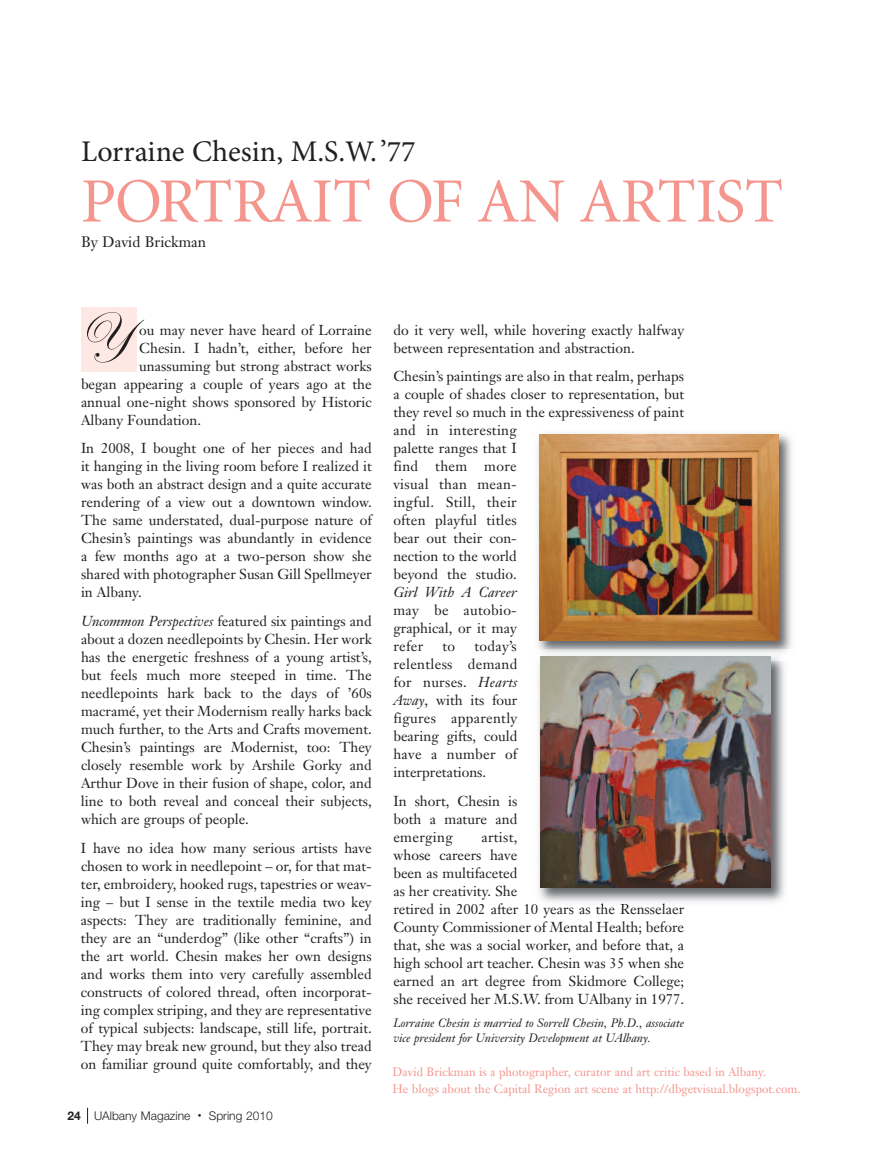
<style>
.page{position:relative;width:891px;height:1161px;background:#fff}
.page>*{position:absolute;margin:0;border:0;box-sizing:border-box;transform-origin:0 0}
.t1{font:63px "Minion";letter-spacing:-.005em;color:#f5968e}
.t2{font:54px "Edwardian Script ITC";color:#231f20}
.t3{font:30px "Minion Pro";color:#231f20}
.t4{font:15px "Janson Text LT";color:#231f20}
.t5{font:14.25px/18px "Janson Text LT";color:#231f20;text-align:justify}
.t6{font:italic 14.25px "Janson Text LT";color:#231f20}
.t7{font:12px/16.5px "Janson Text LT";color:#f5968e}
.t8{font:italic 12px/15px "Janson Text LT";color:#231f20}
.t9{font:300 12px "Helvetica Neue";color:#231f20}
.s1{font-style:italic}
.s2{font-weight:700}
.s3{font-size:7.5px}
</style>
<div class="page">
<svg style="left:87px;top:1108px;width:1px;height:16px"></svg>
<img style="left:537px;top:433px;width:255px;height:217px">
<img style="left:539px;top:435px;width:239px;height:205px">
<img style="left:534px;top:650px;width:252px;height:256px">
<img style="left:540px;top:656px;width:231px;height:231px">
<div style="left:81px;top:307px;width:55px;height:65px;background:#fde8e3"></div>
<h3 class="t3" style="left:81px;top:140px;width:336px">Lorraine Chesin, M.S.W.’77</h3>
<h1 class="t1" style="left:81px;top:177px;width:704px">PORTRAIT OF AN ARTIST</h1>
<p class="t4" style="left:81px;top:237px;width:127px">By David Brickman</p>
<h2 class="t2" style="left:79px;top:303px;width:67px">Y</h2>
<p class="t5" style="left:139px;top:322px;width:234px">ou may never have heard of Lorraine</p>
<p class="t5" style="left:139px;top:340px;width:234px">Chesin. I hadn’t, either, before her</p>
<p class="t5" style="left:139px;top:358px;width:234px">unassuming but strong abstract works</p>
<p class="t5" style="left:81px;top:376px;width:292px">began appearing a couple of years ago at the</p>
<p class="t5" style="left:81px;top:394px;width:292px">annual one-night shows sponsored by Historic</p>
<p class="t5" style="left:81px;top:412px;width:122px">Albany Foundation.</p>
<p class="t5" style="left:81px;top:441px;width:292px">In 2008, I bought one of her pieces and had it hanging in the living room before I realized it was both an abstract design and a quite accurate rendering of a view out a downtown window.<br>The same understated, dual-purpose nature of Chesin’s paintings was abundantly in evidence a few months ago at a two-person show she shared with photographer Susan Gill Spellmeyer in Albany.</p>
<p class="t5" style="left:81px;top:614px;width:292px"><span class="s1">Uncommon Perspectives</span> featured six paintings and about a dozen needlepoints by Chesin. Her work has the energetic freshness of a young artist’s, but feels much more steeped in time. The needlepoints hark back to the days of ’60s macramé, yet their Modernism really harks back much further, to the Arts and Crafts movement.<br>Chesin’s paintings are Modernist, too: They closely resemble work by Arshile Gorky and Arthur Dove in their fusion of shape, color, and line to both reveal and conceal their subjects, which are groups of people.</p>
<p class="t5" style="left:81px;top:841px;width:292px">I have no idea how many serious artists have chosen to work in needlepoint – or, for that mat&shy;ter, embroidery, hooked rugs, tapestries or weav&shy;ing – but I sense in the textile media two key aspects: They are traditionally feminine, and they are an “underdog” (like other “crafts”) in the art world. Chesin makes her own designs and works them into very carefully assembled constructs of colored thread, often incorporat&shy;ing complex striping, and they are representative of typical subjects: landscape, still life, portrait.<br>They may break new ground, but they also tread on familiar ground quite comfortably, and they</p>
<p class="t9" style="left:68px;top:1111px;width:207px"><span class="s2">24</span> UAlbany Magazine <span class="s3">•</span> Spring 2010</p>
<p class="t5" style="left:393px;top:322px;width:292px">do it very well, while hovering exactly halfway between representation and abstraction.</p>
<p class="t5" style="left:393px;top:369px;width:292px;text-align:left">Chesin’s paintings are also in that realm, perhaps a couple of shades closer to representation, but they revel so much in the expressiveness of paint and in interesting<br>palette ranges that I<br>find them more<br>visual than mean-<br>ingful. Still, their<br>often playful titles<br>bear out their con-<br>nection to the world<br>beyond the studio.</p>
<p class="t6" style="left:393px;top:587px;width:125px">Girl With A Career</p>
<p class="t5" style="left:393px;top:603px;width:125px">may be autobio&shy;graphical, or it may refer</p>
<p class="t5" style="left:393px;top:639px;width:126px;text-indent:81px">today’s relentless demand for nurses. <span class="s1">Hearts Away</span>, with its four figures apparently bearing gifts, could have a number of interpretations.</p>
<p class="t5" style="left:393px;top:794px;width:126px">In short, Chesin is both a mature and emerging</p>
<p class="t5" style="left:443px;top:639px;width:14px">to</p>
<p class="t5" style="left:393px;top:830px;width:292px;text-align:left;text-indent:88px">artist,<br>whose careers have<br>been as multifaceted<br>as her creativity. She<br>retired in 2002 after 10 years as the Rensselaer County Commissioner of Mental Health; before that, she was a social worker, and before that, a high school art teacher. Chesin was 35 when she earned an art degree from Skidmore College; she received her M.S.W. from UAlbany in 1977.</p>
<p class="t8" style="left:393px;top:1017px;width:292px">Lorraine Chesin is married to Sorrell Chesin, Ph.D., associate vice president for University Development at UAlbany.</p>
<p class="t7" style="left:393px;top:1065px;width:410px">David Brickman is a photographer, curator and art critic based in Albany.<br>He blogs about the Capital Region art scene at http://dbgetvisual.blogspot.com.</p>
</div>
